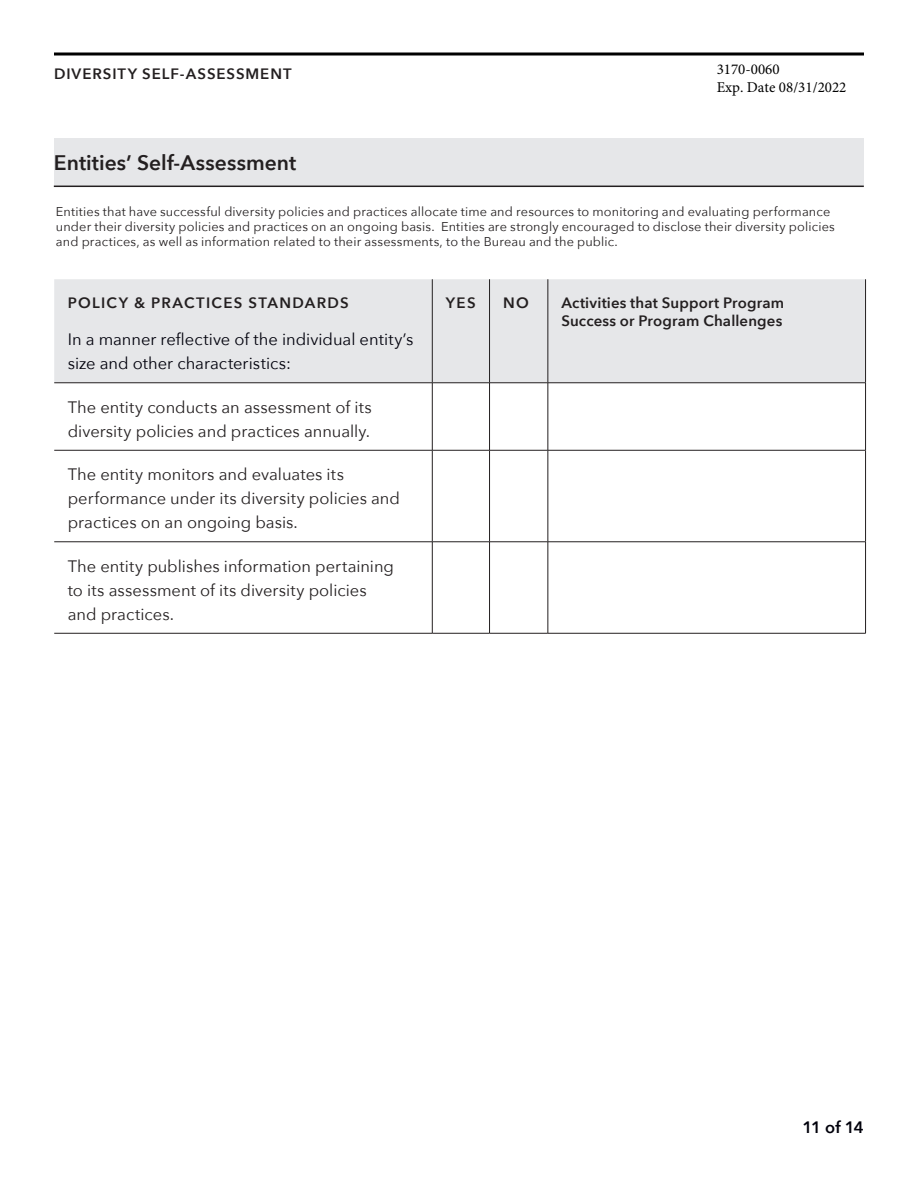
<style>
.page{position:relative;width:918px;height:1188px;background:#fff}
.page>*{position:absolute;margin:0;border:0;box-sizing:border-box;transform-origin:0 0}
.t1{font:600 21px "Avenir Next";letter-spacing:.005em;color:#231f20}
.t2{font:16.5px/24px "Avenir Next";color:#231f20}
.t3{font:16.5px/24px "Avenir Next";color:#00000b}
.t4{font:600 16.5px "Avenir Next";color:#00000b}
.t5{font:600 15px/18px "Avenir Next";letter-spacing:.01em;color:#231f20;text-align:right}
.t6{font:600 15px "Avenir Next";letter-spacing:.045em;color:#231f20}
.t7{font:600 15px "Avenir Next";letter-spacing:.085em;color:#231f20}
.t8{font:15px/18px "Minion Pro";color:#000}
.t9{font:12.75px/15px "Avenir Next";letter-spacing:.01em;color:#231f20}
.s1{color:#e6e7e9}
</style>
<div class="page">
<svg style="left:54px;top:52px;width:810px;height:4px;background:#3f3f3f"></svg>
<div style="left:54px;top:138px;width:810px;height:49px;background:#e6e7e9"></div>
<div style="left:54px;top:279px;width:811px;height:104px;background:#e6e7e9"></div>
<hr style="left:432px;top:383px;width:58px;height:1px;background:#231f20">
<hr style="left:432px;top:383px;width:1px;height:67px;background:#231f20">
<hr style="left:490px;top:383px;width:58px;height:1px;background:#231f20">
<hr style="left:489px;top:383px;width:1px;height:67px;background:#231f20">
<hr style="left:548px;top:383px;width:318px;height:1px;background:#231f20">
<hr style="left:54px;top:450px;width:378px;height:1px;background:#231f20">
<hr style="left:432px;top:450px;width:58px;height:1px;background:#231f20">
<hr style="left:432px;top:450px;width:1px;height:92px;background:#231f20">
<hr style="left:490px;top:450px;width:58px;height:1px;background:#231f20">
<hr style="left:489px;top:450px;width:1px;height:92px;background:#231f20">
<hr style="left:548px;top:450px;width:318px;height:1px;background:#231f20">
<hr style="left:54px;top:542px;width:378px;height:1px;background:#231f20">
<hr style="left:432px;top:542px;width:58px;height:1px;background:#231f20">
<hr style="left:432px;top:542px;width:1px;height:91px;background:#231f20">
<hr style="left:490px;top:542px;width:58px;height:1px;background:#231f20">
<hr style="left:489px;top:542px;width:1px;height:91px;background:#231f20">
<hr style="left:548px;top:542px;width:318px;height:1px;background:#231f20">
<hr style="left:54px;top:633px;width:378px;height:1px;background:#231f20">
<hr style="left:432px;top:633px;width:58px;height:1px;background:#231f20">
<hr style="left:490px;top:633px;width:58px;height:1px;background:#231f20">
<hr style="left:548px;top:633px;width:318px;height:1px;background:#231f20">
<hr style="left:489px;top:279px;width:1px;height:104px;background:#231f20">
<hr style="left:548px;top:279px;width:1px;height:104px;background:#231f20">
<hr style="left:432px;top:279px;width:1px;height:104px;background:#231f20">
<hr style="left:865px;top:279px;width:1px;height:104px;background:#231f20">
<hr style="left:54px;top:383px;width:378px;height:1px;background:#231f20">
<hr style="left:548px;top:383px;width:1px;height:67px;background:#231f20">
<hr style="left:865px;top:383px;width:1px;height:67px;background:#231f20">
<hr style="left:548px;top:450px;width:1px;height:92px;background:#231f20">
<hr style="left:865px;top:450px;width:1px;height:92px;background:#231f20">
<hr style="left:548px;top:542px;width:1px;height:91px;background:#231f20">
<hr style="left:865px;top:542px;width:1px;height:91px;background:#231f20">
<hr style="left:54px;top:186px;width:810px;height:1px;background:#231f20">
<p class="t6" style="left:54px;top:61px;width:239px">DIVERSITY SELF-ASSESSMENT</p>
<p class="t8" style="left:717px;top:60px;width:131px">3170-0060<br>Exp. Date 08/31/2022</p>
<h1 class="t1" style="left:54px;top:144px;width:244px">Entities’ Self-Assessment</h1>
<p class="t9" style="left:56px;top:203px;width:780px">Entities that have successful diversity policies and practices allocate time and resources to monitoring and evaluating performance under their diversity policies and practices on an ongoing basis. Entities are strongly encouraged to disclose their diversity policies and practices, as well as information related to their assessments, to the Bureau and the public.</p>
<p class="t7" style="left:68px;top:290px;width:303px">POLICY &amp; PRACTICES STANDARDS<span class="s1">L]]</span></p>
<p class="t3" style="left:68px;top:327px;width:347px">In a manner reflective of the individual entity’s size and other characteristics:</p>
<p class="t2" style="left:68px;top:394px;width:306px">The entity conducts an assessment of its diversity policies and practices annually.</p>
<p class="t2" style="left:68px;top:462px;width:334px">The entity monitors and evaluates its performance under its diversity policies and practices on an ongoing basis.</p>
<p class="t2" style="left:68px;top:553px;width:328px">The entity publishes information pertaining to its assessment of its diversity policies and practices.</p>
<p class="t6" style="left:446px;top:290px;width:37px">YES<span class="s1">.</span></p>
<p class="t5" style="left:503px;top:293px;width:283px">NO<span class="s1">.</span> Activities that Support Program<br>Success or Program Challenges</p>
<p class="t4" style="left:802px;top:1113px;width:63px">11 of 14</p>
</div>
